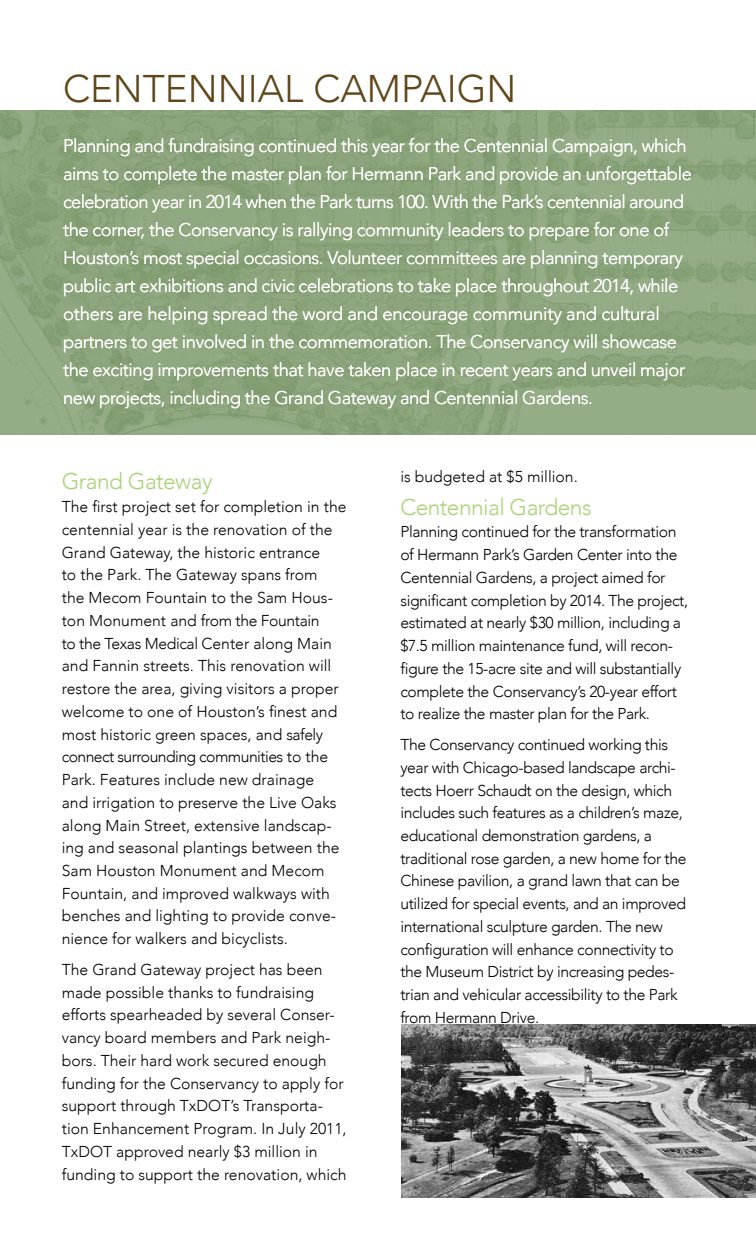
<style>
.page{position:relative;width:756px;height:1260px;background:#fff}
.page>*{position:absolute;margin:0;border:0;box-sizing:border-box;transform-origin:0 0}
.t1{font:300 38.5px "Avenir";color:#5f471a}
.t2{font:300 22.75px "Avenir";letter-spacing:-.025em;color:#a9d377}
.t3{font:300 18.38px/28px "Avenir";letter-spacing:-.025em;color:#fff}
.t4{font:300 15.75px/22.8px "Avenir";color:#000}
.t5{font:300 15.75px/22.8px "Avenir";letter-spacing:-.025em;color:#000}
</style>
<div class="page">
<img style="left:1px;top:110px;width:755px;height:325px">
<img style="left:0;top:0;width:1px;height:1260px">
<img style="left:402px;top:1024px;width:354px;height:173px">
<h1 class="t1" style="left:63px;top:65px;width:455px">CENTENNIAL CAMPAIGN</h1>
<p class="t3" style="left:63px;top:132px;width:630px">Planning and fundraising continued this year for the Centennial Campaign, which aims to complete the master plan for Hermann Park and provide an unforgettable celebration year in 2014 when the Park turns 100. With the Park’s centennial around the corner, the Conservancy is rallying community leaders to prepare for one of Houston’s most special occasions. Volunteer committees are planning temporary public art exhibitions and civic celebrations to take place throughout 2014, while others are helping spread the word and encourage community and cultural partners to get involved in the commemoration. The Conservancy will showcase the exciting improvements that have taken place in recent years and unveil major new projects, including the Grand Gateway and Centennial Gardens.</p>
<h2 class="t2" style="left:62px;top:468px;width:152px">Grand Gateway</h2>
<p class="t4" style="left:62px;top:495px;width:286px">The first project set for completion in the centennial year is the renovation of the Grand Gateway, the historic entrance<br>to the Park. The Gateway spans from<br>the Mecom Fountain to the Sam Hous&shy;ton Monument and from the Fountain<br>to the Texas Medical Center along Main and Fannin streets. This renovation will restore the area, giving visitors a proper welcome to one of Houston’s finest and most historic green spaces, and safely connect surrounding communities to the Park. Features include new drainage<br>and irrigation to preserve the Live Oaks along Main Street, extensive landscap&shy;ing and seasonal plantings between the Sam Houston Monument and Mecom Fountain, and improved walkways with benches and lighting to provide conve&shy;nience for walkers and bicyclists.</p>
<p class="t4" style="left:62px;top:958px;width:286px">The Grand Gateway project has been made possible thanks to fundraising efforts spearheaded by several Conser&shy;vancy board members and Park neigh&shy;bors. Their hard work secured enough funding for the Conservancy to apply for support through TxDOT’s Transporta&shy;tion Enhancement Program. In July 2011, TxDOT approved nearly $3 million in funding to support the renovation, which</p>
<p class="t4" style="left:400px;top:465px;width:179px">is budgeted at $5 million.</p>
<h2 class="t2" style="left:400px;top:493px;width:193px">Centennial Gardens</h2>
<p class="t5" style="left:400px;top:521px;width:289px">Planning continued for the transformation of Hermann Park’s Garden Center into the Centennial Gardens, a project aimed for significant completion by 2014. The project, estimated at nearly $30 million, including a $7.5 million maintenance fund, will recon&shy;figure the 15-acre site and will substantially complete the Conservancy’s 20-year effort to realize the master plan for the Park.</p>
<p class="t5" style="left:400px;top:733px;width:288px">The Conservancy continued working this year with Chicago-based landscape archi&shy;tects Hoerr Schaudt on the design, which includes such features as a children’s maze, educational demonstration gardens, a traditional rose garden, a new home for the Chinese pavilion, a grand lawn that can be utilized for special events, and an improved international sculpture garden. The new configuration will enhance connectivity to the Museum District by increasing pedes&shy;trian and vehicular accessibility to the Park from Hermann Drive.</p>
</div>
